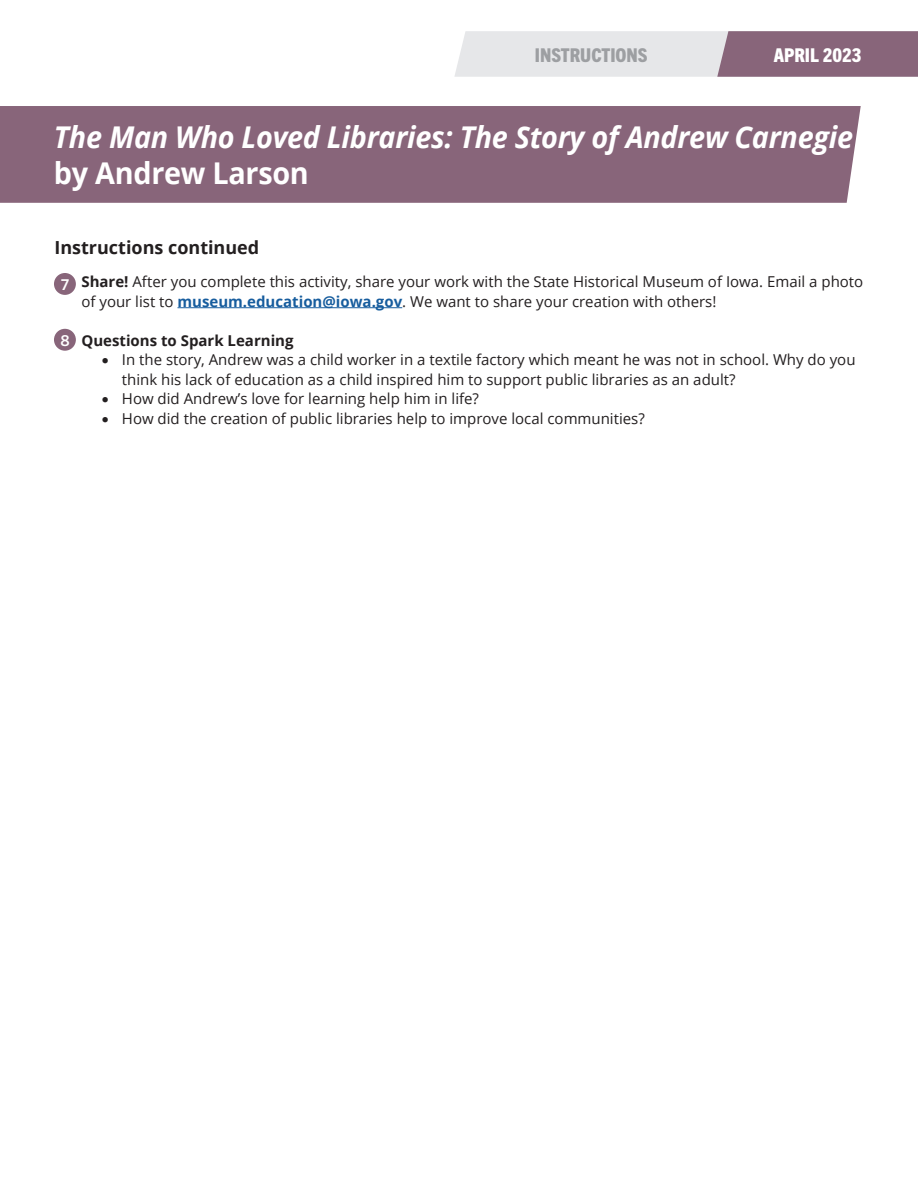
<style>
.page{position:relative;width:918px;height:1188px;background:#fff}
.page>*{position:absolute;margin:0;border:0;box-sizing:border-box;transform-origin:0 0}
.Header_2__3{font:italic 700 30px/36px "Open Sans";letter-spacing:-.01em;color:#fff;scale:.96 1}
.t1{font:800 condensed 19.05px "Trade Gothic Next LT Pro";color:#9d9fa2}
.t2{font:800 condensed 19.05px "Trade Gothic Next LT Pro";color:#fff}
.t3{font:700 18px "Open Sans";color:#231f20}
.t4{font:15px/19.5px "Open Sans";color:#231f20}
.t5{font:700 15px "Open Sans";color:#231f20}
.t6{font:700 15px "Trade Gothic Next LT Pro";color:#fff}
.s1{font-style:normal}
.s2{font-weight:700}
.s3{font-weight:700;color:#175d9e}
</style>
<div class="page">
<div style="left:0;top:106px;width:861px;height:97px;background:#88657a"></div>
<svg style="left:455px;top:31px;width:463px;height:46px;background:#bfb1bb"></svg>
<hr style="left:178px;top:307px;width:224px;height:1px;background:#175d9e">
<div style="left:54px;top:273px;width:22px;height:22px;background:#88657a;border-radius:50%"></div>
<div style="left:54px;top:329px;width:22px;height:22px;background:#88657a;border-radius:50%"></div>
<p class="t1" style="left:535px;top:42px;width:114px">INSTRUCTIONS</p>
<p class="t2" style="left:774px;top:42px;width:89px">APRIL 2023</p>
<p class="Header_2__3" style="left:54px;top:118px;width:834px">The Man Who Loved Libraries: The Story of Andrew Carnegie <span class="s1">by Andrew Larson</span></p>
<p class="t3" style="left:54px;top:235px;width:206px">Instructions continued</p>
<p class="t4" style="left:81px;top:272px;width:783px"><span class="s2">Share!</span> After you complete this activity, share your work with the State Historical Museum of Iowa. Email a photo of your list to <span class="s3">museum.education@iowa.gov</span>. We want to share your creation with others!</p>
<p class="t5" style="left:81px;top:330px;width:214px">Questions to Spark Learning</p>
<p class="t4" style="left:122px;top:350px;width:735px;text-indent:-20px">• In the story, Andrew was a child worker in a textile factory which meant he was not in school. Why do you think his lack of education as a child inspired him to support public libraries as an adult?</p>
<p class="t4" style="left:102px;top:389px;width:379px">• How did Andrew’s love for learning help him in life?</p>
<p class="t4" style="left:102px;top:408px;width:545px">• How did the creation of public libraries help to improve local communities?</p>
<p class="t6" style="left:61px;top:274px;width:10px">7</p>
<p class="t6" style="left:61px;top:330px;width:10px">8</p>
</div>
